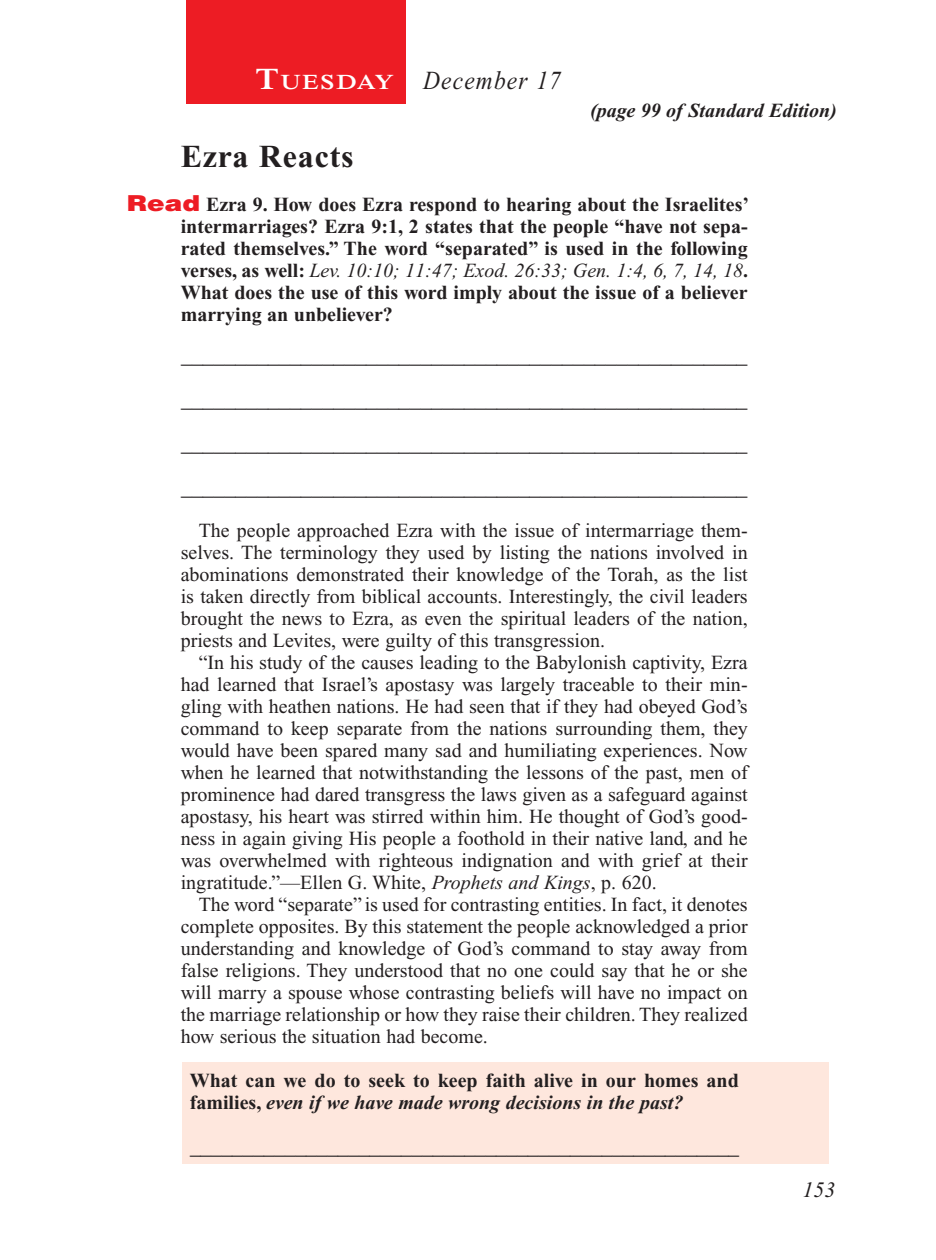
<style>
.page{position:relative;width:936px;height:1260px;background:#fff}
.page>*{position:absolute;margin:0;border:0;box-sizing:border-box;transform-origin:0 0}
.Head{font:700 32px "Times New Roman PS Std";letter-spacing:.025em;color:#231f20}
.Lesson_Dates{font:italic 26px "Times New Roman PS Std";letter-spacing:.05em;color:#231f20;scale:.9 1}
.Blank_Lines{font:22px "Times New Roman PS Std";color:#231f20}
.Blank_Lines_In_Scree{font:22px "Times New Roman PS Std";color:#231f20;scale:.96 1}
.PageNumbers{font:italic 22px "Times New Roman PS Std";color:#231f20}
.Daily_Header{font:600 21px "Times NRMT Std";letter-spacing:.07em;color:#fff;scale:1.1 1}
.Body{font:20px/22px "Times New Roman PS Std";color:#231f20;text-align:justify}
.Question_NO_SB{font:700 20px/22px "Times New Roman PS Std";color:#231f20;text-align:justify}
.x-screened_box-text{font:700 20px/22px "Times New Roman PS Std";color:#231f20}
.Page_from_SE{font:italic 700 20px "Times New Roman PS Std";color:#231f20}
.s1{font-size:30px}
.s2{font-family:"Helvetica LT Std";font-weight:900;font-size:22px;color:#ed1c24}
.s3{font-weight:400;font-style:italic}
.s4{font-style:italic}
</style>
<div class="page">
<div style="left:186px;top:0;width:220px;height:103px;background:#ed1c24"></div>
<div style="left:183px;top:1062px;width:646px;height:102px;background:#fee7dd"></div>
<p class="Daily_Header" style="left:255px;top:70px;width:127px"><span class="s1">T</span>UESDAY</p>
<p class="Lesson_Dates" style="left:423px;top:66px;width:154px">December 17</p>
<p class="Page_from_SE" style="left:590px;top:100px;width:248px">(page 99 of Standard Edition)</p>
<p class="Head" style="left:181px;top:138px;width:174px">Ezra Reacts</p>
<p class="Question_NO_SB" style="left:181px;top:193px;width:570px;text-indent:-54px"><span class="s2">Read</span> Ezra 9. How does Ezra respond to hearing about the Israelites’ intermarriages? Ezra 9:1, 2 states that the people “have not sepa&shy;rated themselves.” The word “separated” is used in the following verses, as well: <span class="s3">Lev. 10:10; 11:47; Exod. 26:33; Gen. 1:4, 6, 7, 14, 18</span>.<br>What does the use of this word imply about the issue of a believer marrying an unbeliever?</p>
<p class="Blank_Lines" style="left:181px;top:343px;width:568px">____________________________________________________</p>
<p class="Blank_Lines" style="left:181px;top:387px;width:568px">____________________________________________________</p>
<p class="Blank_Lines" style="left:181px;top:431px;width:568px">____________________________________________________</p>
<p class="Blank_Lines" style="left:181px;top:475px;width:568px">____________________________________________________</p>
<p class="Body" style="left:181px;top:519px;width:569px;text-indent:18px">The people approached Ezra with the issue of intermarriage them&shy;selves. The terminology they used by listing the nations involved in abominations demonstrated their knowledge of the Torah, as the list is taken directly from biblical accounts. Interestingly, the civil leaders brought the news to Ezra, as even the spiritual leaders of the nation, priests and Levites, were guilty of this transgression.</p>
<p class="Body" style="left:181px;top:651px;width:569px;text-indent:18px">“In his study of the causes leading to the Babylonish captivity, Ezra had learned that Israel’s apostasy was largely traceable to their min&shy;gling with heathen nations. He had seen that if they had obeyed God’s command to keep separate from the nations surrounding them, they would have been spared many sad and humiliating experiences. Now when he learned that notwithstanding the lessons of the past, men of prominence had dared transgress the laws given as a safeguard against apostasy, his heart was stirred within him. He thought of God’s good&shy;ness in again giving His people a foothold in their native land, and he was overwhelmed with righteous indignation and with grief at their ingratitude.”—Ellen G. White, <span class="s4">Prophets and Kings</span>, p. 620.</p>
<p class="Body" style="left:181px;top:893px;width:569px;text-align:left;text-indent:18px">The word “separate” is used for contrasting entities. In fact, it denotes complete opposites. By this statement the people acknowledged a prior understanding and knowledge of God’s command to stay away from false religions. They understood that no one could say that he or she will marry a spouse whose contrasting beliefs will have no impact on the marriage relationship or how they raise their children. They realized how serious the situation had become.</p>
<p class="x-screened_box-text" style="left:190px;top:1069px;width:551px">What can we do to seek to keep faith alive in our homes and families, <span class="s4">even if we have made wrong decisions in the past?</span></p>
<p class="Blank_Lines_In_Scree" style="left:190px;top:1134px;width:573px">____________________________________________________</p>
<p class="PageNumbers" style="left:802px;top:1178px;width:34px">153</p>
</div>
